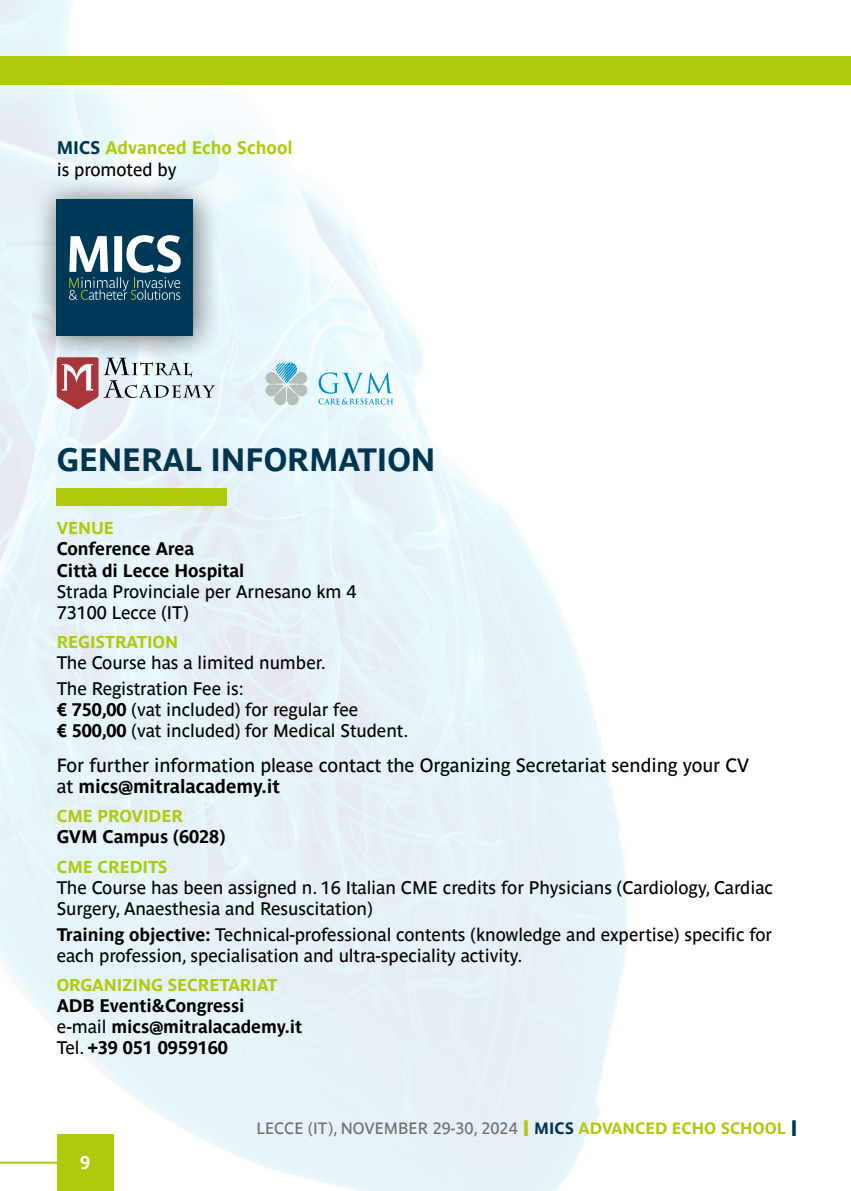
<style>
.page{position:relative;width:851px;height:1191px;background:#fff}
.page>*{position:absolute;margin:0;border:0;box-sizing:border-box;transform-origin:0 0}
.t1{font:700 32px "Parisine Std";letter-spacing:-.005em;color:#00354f}
.t2{font:19px/21px "Parisine Std";letter-spacing:-.005em;color:#000}
.t3{font:18px/21px "Parisine Std";letter-spacing:-.005em;color:#000}
.t4{font:700 18px/21px "Parisine Std";letter-spacing:-.005em;color:#000}
.t5{font:700 18px/21px "Parisine Std";letter-spacing:-.005em;color:#afca0b}
.t6{font:700 18px "Parisine Std";color:#fff}
.t7{font:700 17px "Parisine Std";letter-spacing:-.005em;color:#afca0b}
.t8{font:16.2px "Parisine Std";color:#706f6f}
.s1{color:#00354f}
.s2{font-weight:400;color:#000}
.s3{font-weight:700}
.s4{font-weight:400}
.s5{font-weight:700;font-size:22.2px;color:#afca0b}
.s6{font-weight:700;color:#00354f}
.s7{font-weight:700;color:#afca0b}
.s8{font-weight:700;font-size:22.2px;color:#00354f}
</style>
<div class="page">
<img style="left:0;top:0;width:709px;height:1191px">
<div style="left:0;top:57px;width:850px;height:28px;background:#afca0b"></div>
<svg style="left:265px;top:362px;width:43px;height:43px;background:#b6cfd5"></svg>
<svg style="left:318px;top:372px;width:75px;height:32px"></svg>
<svg style="left:57px;top:364px;width:158px;height:45px;background:#c7bcc1"></svg>
<div style="left:32px;top:174px;width:190px;height:190px;background:#000;opacity:.6"></div>
<div style="left:57px;top:199px;width:136px;height:136px;background:#003958"></div>
<svg style="left:69px;top:235px;width:112px;height:65px"></svg>
<div style="left:57px;top:1134px;width:56px;height:57px;background:#afca0b"></div>
<hr style="left:0;top:1161px;width:59px;height:2px;background:#afca0b">
<div style="left:57px;top:488px;width:170px;height:17px;background:#afca0b"></div>
<p class="t5" style="left:57px;top:137px;width:237px"><span class="s1">MICS</span> Advanced Echo School <span class="s2">is promoted by</span></p>
<h1 class="t1" style="left:57px;top:441px;width:380px">GENERAL INFORMATION</h1>
<p class="t7" style="left:57px;top:518px;width:59px">VENUE</p>
<p class="t4" style="left:57px;top:538px;width:189px">Conference Area<br>Città di Lecce Hospital</p>
<p class="t3" style="left:57px;top:580px;width:301px">Strada Provinciale per Arnesano km 4<br>73100 Lecce (IT)</p>
<p class="t7" style="left:57px;top:632px;width:123px">REGISTRATION</p>
<p class="t3" style="left:57px;top:649px;width:270px;line-height:26px">The Course has a limited number.<br>The Registration Fee is:</p>
<p class="t3" style="left:57px;top:699px;width:353px"><span class="s3">€ 750,00</span> (vat included) for regular fee<br><span class="s3">€ 500,00</span> (vat included) for Medical Student.</p>
<p class="t2" style="left:57px;top:754px;width:694px">For further information please contact the Organizing Secretariat sending your CV at <span class="s3">mics@mitralacademy.it</span></p>
<p class="t7" style="left:57px;top:806px;width:128px">CME PROVIDER</p>
<p class="t4" style="left:57px;top:826px;width:170px">GVM Campus (6028)</p>
<p class="t7" style="left:57px;top:856px;width:112px">CME CREDITS</p>
<p class="t3" style="left:57px;top:876px;width:717px">The Course has been assigned n. 16 Italian CME credits for Physicians (Cardiology, Cardiac<br>Surgery, Anaesthesia and Resuscitation)</p>
<p class="t3" style="left:57px;top:923px;width:717px"><span class="s3">Training objective:</span> Technical-professional contents (knowledge and expertise) specific for each profession, specialisation and ultra-speciality activity.</p>
<p class="t7" style="left:57px;top:975px;width:222px">ORGANIZING SECRETARIAT</p>
<p class="t4" style="left:57px;top:995px;width:247px">ADB Eventi&amp;Congressi<br><span class="s4">e-mail</span> mics@mitralacademy.it<br><span class="s4">Tel.</span> +39 051 0959160</p>
<p class="t6" style="left:80px;top:1152px;width:12px">9</p>
<p class="t8" style="left:256px;top:1119px;width:542px">LECCE (IT), NOVEMBER 29-30, 2024 <span class="s5">I</span> <span class="s6">MICS</span> <span class="s7">ADVANCED ECHO SCHOOL</span> <span class="s8">I</span></p>
</div>
